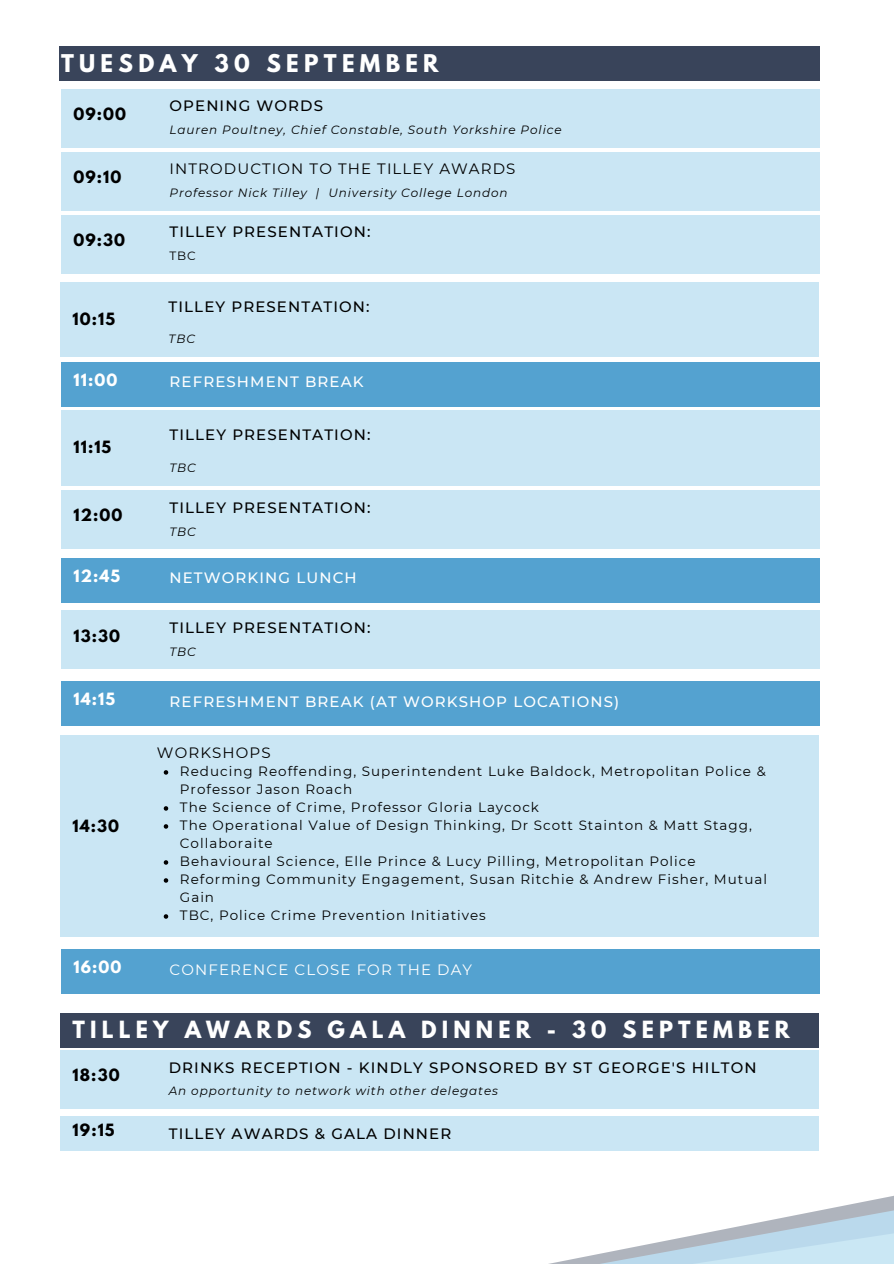
<style>
.page{position:relative;width:894px;height:1264px;background:#fff}
.page>*{position:absolute;margin:0;border:0;box-sizing:border-box;transform-origin:0 0}
.t1{font:700 21.6px "League Spartan";letter-spacing:.245em;color:#fff}
.t2{font:700 21px "League Spartan";letter-spacing:.245em;color:#fff}
.t3{font:500 15px "Montserrat";letter-spacing:.075em;color:#000}
.t4{font:500 15px "Montserrat";letter-spacing:.075em;color:#fff}
.t5{font:700 15px "League Spartan";letter-spacing:.075em;color:#000}
.t6{font:15px "Montserrat";letter-spacing:.075em;color:#000}
.t7{font:15px "Montserrat";letter-spacing:.075em;color:#fff}
.t8{font:700 15px "League Spartan";letter-spacing:.075em;color:#fff}
.t9{font:13.5px/18px "Montserrat";letter-spacing:.075em;color:#000}
.t10{font:italic 12px "Montserrat";letter-spacing:.075em;color:#000}
.t11{font:12px "Montserrat";color:#000}
</style>
<div class="page">
<svg style="left:777px;top:1196px;width:116px;height:23px"></svg>
<svg style="left:553px;top:1219px;width:340px;height:44px"></svg>
<div style="left:59px;top:47px;width:760px;height:34px;background:#39445a"></div>
<div style="left:61px;top:89px;width:758px;height:58px;background:#cae6f4"></div>
<div style="left:61px;top:152px;width:758px;height:58px;background:#cae6f4"></div>
<div style="left:61px;top:611px;width:758px;height:58px;background:#cae6f4"></div>
<div style="left:61px;top:215px;width:758px;height:58px;background:#cae6f4"></div>
<div style="left:61px;top:362px;width:758px;height:44px;background:#54a2d0"></div>
<div style="left:61px;top:490px;width:758px;height:58px;background:#cae6f4"></div>
<div style="left:61px;top:411px;width:758px;height:75px;background:#cae6f4"></div>
<div style="left:60px;top:282px;width:758px;height:75px;background:#cae6f4"></div>
<div style="left:61px;top:557px;width:758px;height:45px;background:#54a2d0"></div>
<div style="left:61px;top:681px;width:758px;height:45px;background:#54a2d0"></div>
<div style="left:61px;top:949px;width:758px;height:45px;background:#54a2d0"></div>
<div style="left:60px;top:1013px;width:758px;height:34px;background:#39445a"></div>
<div style="left:60px;top:1050px;width:758px;height:58px;background:#cae6f4"></div>
<div style="left:60px;top:1116px;width:758px;height:34px;background:#cae6f4"></div>
<div style="left:60px;top:738px;width:758px;height:199px;background:#cae6f4"></div>
<div style="left:60px;top:735px;width:758px;height:198px;background:#cae6f4"></div>
<svg style="left:164px;top:770px;width:4px;height:4px"></svg>
<svg style="left:164px;top:806px;width:4px;height:4px"></svg>
<svg style="left:164px;top:824px;width:4px;height:4px"></svg>
<svg style="left:164px;top:860px;width:4px;height:4px"></svg>
<svg style="left:164px;top:878px;width:4px;height:4px"></svg>
<svg style="left:164px;top:914px;width:4px;height:4px"></svg>
<h1 class="t1" style="left:61px;top:52px;width:379px">TUESDAY 30 SEPTEMBER</h1>
<h4 class="t3" style="left:169px;top:96px;width:155px">OPENING WORDS</h4>
<h2 class="t5" style="left:73px;top:106px;width:54px">09:00</h2>
<h3 class="t5" style="left:73px;top:169px;width:49px">09:10</h3>
<h2 class="t5" style="left:73px;top:232px;width:53px">09:30</h2>
<h2 class="t5" style="left:72px;top:311px;width:44px">10:15</h2>
<p class="t10" style="left:169px;top:122px;width:393px">Lauren Poultney, Chief Constable, South Yorkshire Police</p>
<h4 class="t6" style="left:169px;top:160px;width:347px">INTRODUCTION TO THE TILLEY AWARDS</h4>
<p class="t10" style="left:169px;top:185px;width:339px">Professor Nick Tilley | University College London</p>
<h4 class="t3" style="left:169px;top:222px;width:202px">TILLEY PRESENTATION:</h4>
<h6 class="t11" style="left:169px;top:248px;width:28px">TBC</h6>
<h4 class="t3" style="left:168px;top:298px;width:202px">TILLEY PRESENTATION:</h4>
<h4 class="t10" style="left:168px;top:331px;width:28px">TBC</h4>
<h2 class="t8" style="left:73px;top:372px;width:45px">11:00</h2>
<h4 class="t4" style="left:169px;top:372px;width:195px">REFRESHMENT BREAK</h4>
<h2 class="t5" style="left:73px;top:439px;width:39px">11:15</h2>
<h2 class="t5" style="left:73px;top:507px;width:50px">12:00</h2>
<h4 class="t3" style="left:169px;top:426px;width:202px">TILLEY PRESENTATION:</h4>
<h6 class="t10" style="left:169px;top:460px;width:28px">TBC</h6>
<h4 class="t3" style="left:169px;top:498px;width:202px">TILLEY PRESENTATION:</h4>
<h6 class="t10" style="left:169px;top:524px;width:28px">TBC</h6>
<h6 class="t8" style="left:73px;top:568px;width:48px">12:45</h6>
<h2 class="t4" style="left:169px;top:568px;width:189px">NETWORKING LUNCH</h2>
<h2 class="t5" style="left:73px;top:628px;width:48px">13:30</h2>
<h4 class="t3" style="left:169px;top:618px;width:202px">TILLEY PRESENTATION:</h4>
<h6 class="t10" style="left:169px;top:644px;width:28px">TBC</h6>
<h2 class="t8" style="left:73px;top:692px;width:43px">14:15</h2>
<h4 class="t4" style="left:169px;top:692px;width:451px">REFRESHMENT BREAK (AT WORKSHOP LOCATIONS)</h4>
<h2 class="t5" style="left:72px;top:818px;width:48px">14:30</h2>
<h4 class="t6" style="left:157px;top:743px;width:115px">WORKSHOPS</h4>
<h3 class="t9" style="left:180px;top:762px;width:587px">Reducing Reoffending, Superintendent Luke Baldock, Metropolitan Police &amp;<br>Professor Jason Roach</h3>
<h1 class="t9" style="left:180px;top:798px;width:360px">The Science of Crime, Professor Gloria Laycock</h1>
<h4 class="t9" style="left:180px;top:816px;width:573px">The Operational Value of Design Thinking, Dr Scott Stainton &amp; Matt Stagg,<br>Collaboraite</h4>
<h2 class="t9" style="left:180px;top:852px;width:517px">Behavioural Science, Elle Prince &amp; Lucy Pilling, Metropolitan Police</h2>
<p class="t9" style="left:180px;top:870px;width:588px">Reforming Community Engagement, Susan Ritchie &amp; Andrew Fisher, Mutual<br>Gain</p>
<h4 class="t9" style="left:180px;top:906px;width:307px">TBC, Police Crime Prevention Initiatives</h4>
<h3 class="t8" style="left:73px;top:959px;width:49px">16:00</h3>
<h4 class="t7" style="left:169px;top:960px;width:304px">CONFERENCE CLOSE FOR THE DAY</h4>
<p class="t2" style="left:73px;top:1018px;width:718px">TILLEY AWARDS GALA DINNER - 30 SEPTEMBER</p>
<p class="t3" style="left:169px;top:1058px;width:589px">DRINKS RECEPTION - KINDLY SPONSORED BY ST GEORGE'S HILTON</p>
<p class="t5" style="left:73px;top:1067px;width:49px">18:30</p>
<p class="t10" style="left:169px;top:1083px;width:331px">An opportunity to network with other delegates</p>
<p class="t5" style="left:73px;top:1122px;width:43px">19:15</p>
<p class="t3" style="left:169px;top:1124px;width:284px">TILLEY AWARDS &amp; GALA DINNER</p>
</div>
